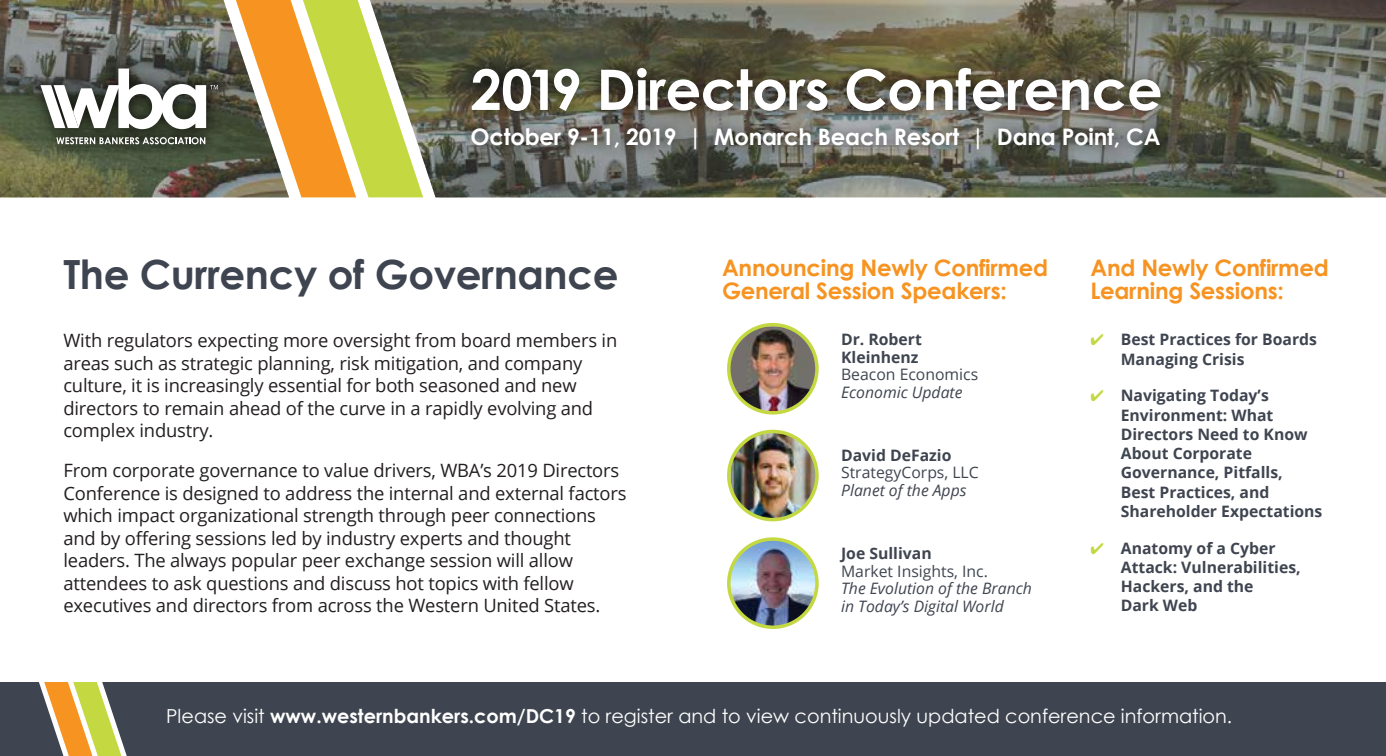
<style>
.page{position:relative;width:1386px;height:756px;background:#fff}
.page>*{position:absolute;margin:0;border:0;box-sizing:border-box;transform-origin:0 0}
.t1{font:700 56px "Century Gothic";letter-spacing:-.01em;color:#fff}
.t2{font:700 40.25px "Century Gothic";letter-spacing:-.01em;color:#3f4550}
.t3{font:700 22.75px/22.8px "Century Gothic";letter-spacing:-.01em;color:#f79320}
.t4{font:700 22.75px "Century Gothic";letter-spacing:-.01em;color:#fff}
.t5{font:19.25px "Century Gothic";color:#fff}
.t6{font:18.38px/22.6px "Open Sans";letter-spacing:-.01em;color:#231f20}
.t7{font:700 15.75px/19.2px "Open Sans";color:#3f4550}
.t8{font:italic 15.75px/17.5px "Open Sans";color:#3f4550}
.t9{font:15.75px "Open Sans";color:#3f4550}
.s1{color:#c4d941}
.s2{font-weight:700}
</style>
<div class="page">
<svg style="left:423px;top:0;width:963px;height:197px;background:#666859"></svg>
<img style="left:0;top:0;width:229px;height:197px">
<img style="left:21px;top:49px;width:208px;height:116px">
<svg style="left:56px;top:137px;width:149px;height:7px"></svg>
<svg style="left:40px;top:69px;width:178px;height:60px"></svg>
<div style="left:128px;top:682px;width:1258px;height:74px;background:#3f4550"></div>
<svg style="left:229px;top:0;width:194px;height:197px"></svg>
<svg style="left:0;top:682px;width:128px;height:74px;background:#91855a"></svg>
<img style="left:731px;top:433px;width:86px;height:87px">
<div style="left:727px;top:430px;width:92px;height:91px;border:4px solid #c4d941;border-radius:50%"></div>
<img style="left:729px;top:539px;width:88px;height:88px;border-radius:44px">
<div style="left:727px;top:537px;width:92px;height:92px;border:4px solid #c4d941;border-radius:50%"></div>
<img style="left:729px;top:326px;width:88px;height:84px">
<div style="left:727px;top:323px;width:92px;height:92px;border:4px solid #c4d941;border-radius:50%"></div>
<img style="left:450px;top:42px;width:739px;height:130px">
<h1 class="t1" style="left:471px;top:47px;width:694px">2019 Directors Conference</h1>
<p class="t4" style="left:471px;top:119px;width:692px">October 9-11, 2019 | Monarch Beach Resort | Dana Point, CA</p>
<h2 class="t2" style="left:63px;top:244px;width:557px">The Currency of Governance</h2>
<p class="t6" style="left:63px;top:329px;width:555px">With regulators expecting more oversight from board members in areas such as strategic planning, risk mitigation, and company culture, it is increasingly essential for both seasoned and new directors to remain ahead of the curve in a rapidly evolving and complex industry.</p>
<p class="t6" style="left:63px;top:459px;width:565px">From corporate governance to value drivers, WBA’s 2019 Directors Conference is designed to address the internal and external factors which impact organizational strength through peer connections and by offering sessions led by industry experts and thought leaders. The always popular peer exchange session will allow attendees to ask questions and discuss hot topics with fellow executives and directors from across the Western United States.</p>
<p class="t3" style="left:722px;top:255px;width:328px">Announcing Newly Confirmed<br>General Session Speakers:</p>
<p class="t7" style="left:841px;top:331px;width:82px;line-height:17.5px">Dr. Robert<br>Kleinhenz</p>
<p class="t9" style="left:841px;top:364px;width:139px">Beacon Economics</p>
<p class="t8" style="left:841px;top:383px;width:123px">Economic Update</p>
<p class="t7" style="left:841px;top:445px;width:112px">David DeFazio</p>
<p class="t9" style="left:841px;top:462px;width:139px">StrategyCorps, LLC</p>
<p class="t8" style="left:841px;top:481px;width:127px">Planet of the Apps</p>
<p class="t7" style="left:841px;top:544px;width:92px">Joe Sullivan</p>
<p class="t9" style="left:841px;top:560px;width:148px">Market Insights, Inc.</p>
<p class="t8" style="left:841px;top:580px;width:192px">The Evolution of the Branch in Today’s Digital World</p>
<p class="t3" style="left:1090px;top:255px;width:240px">And Newly Confirmed<br>Learning Sessions:</p>
<p class="t7" style="left:1121px;top:330px;width:198px;text-indent:-30px"><span class="s1">✔</span> Best Practices for Boards<br>Managing Crisis</p>
<p class="t7" style="left:1121px;top:386px;width:203px;text-indent:-30px"><span class="s1">✔</span> Navigating Today’s<br>Environment: What<br>Directors Need to Know<br>About Corporate<br>Governance, Pitfalls,<br>Best Practices, and<br>Shareholder Expectations</p>
<p class="t7" style="left:1121px;top:538px;width:181px;text-indent:-30px"><span class="s1">✔</span> Anatomy of a Cyber<br>Attack: Vulnerabilities,<br>Hackers, and the<br>Dark Web</p>
<p class="t5" style="left:166px;top:703px;width:1068px">Please visit <span class="s2">www.westernbankers.com/DC19</span> to register and to view continuously updated conference information.</p>
</div>
